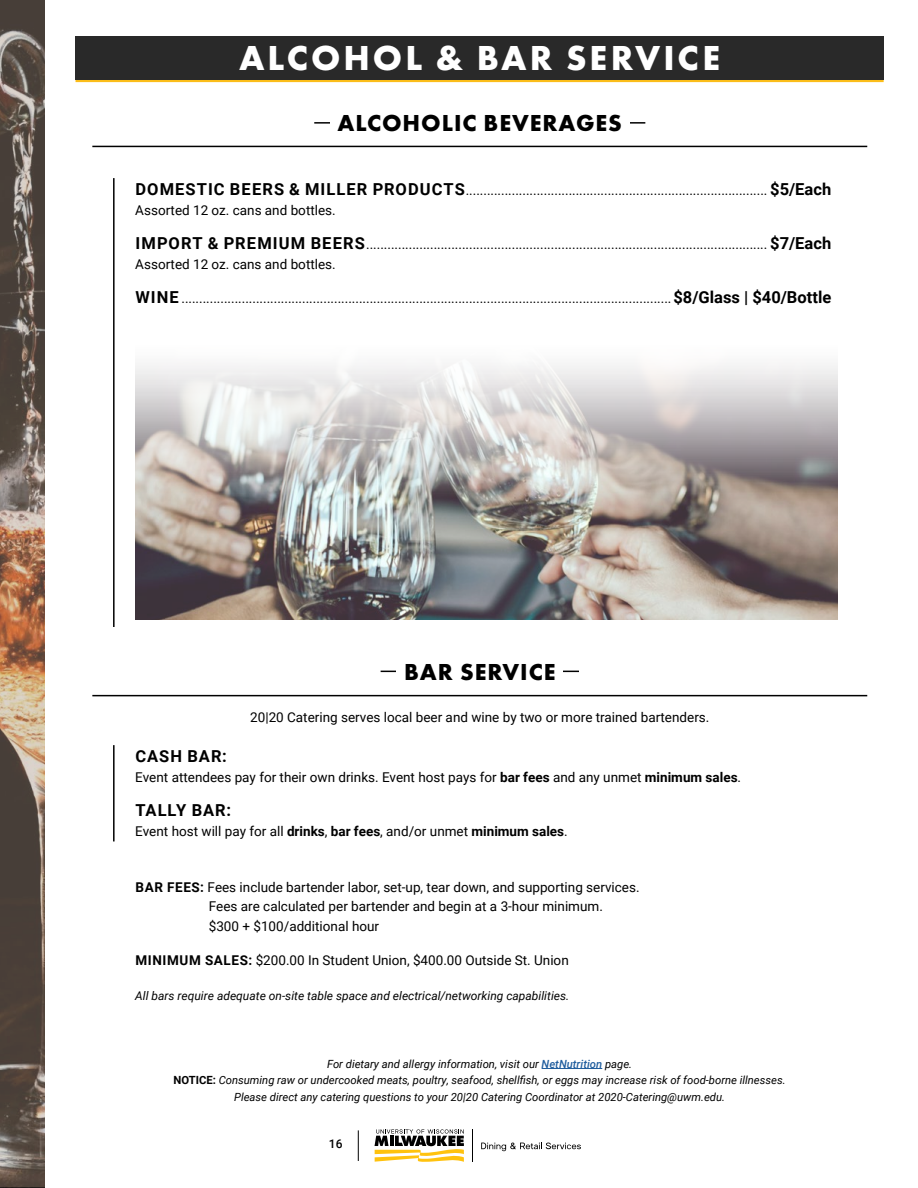
<style>
.page{position:relative;width:918px;height:1188px;background:#fff}
.page>*{position:absolute;margin:0;border:0;box-sizing:border-box;transform-origin:0 0}
.t1{font:700 36px "Futura PT";letter-spacing:.08em;color:#fff}
.t2{font:700 24px "Futura PT";letter-spacing:.04em;color:#000}
.t3{font:700 16.5px "Roboto";letter-spacing:.055em;color:#000}
.t4{font:13.5px/19.5px "Roboto";color:#000}
.t5{font:italic 12px "Roboto";color:#000}
.t6{font:500 12px "Roboto";color:#000}
.t7{font:italic 11.25px/16.5px "Roboto";color:#000;text-align:center}
.s1{font-weight:700;font-size:16.5px}
.s2{font-weight:700}
.s3{font-weight:500;color:#215e9e}
.s4{font-weight:700;font-style:normal}
</style>
<div class="page">
<hr style="left:358px;top:1130px;width:1px;height:31px;background:#000">
<svg style="left:481px;top:1143px;width:100px;height:8px"></svg>
<hr style="left:473px;top:1129px;width:1px;height:33px;background:#000">
<svg style="left:375px;top:1129px;width:89px;height:33px"></svg>
<hr style="left:76px;top:79px;width:808px;height:3px;background:#fbbd1a">
<div style="left:76px;top:36px;width:808px;height:43px;background:#292929"></div>
<hr style="left:542px;top:1068px;width:60px;height:1px;background:#215e9e">
<hr style="left:381px;top:671px;width:198px;height:1px;background:#000">
<hr style="left:314px;top:122px;width:331px;height:2px;background:#000">
<svg style="left:0;top:0;width:45px;height:1186px;background:#716053"></svg>
<div style="left:330px;top:112px;width:300px;height:21px;background:#fff"></div>
<hr style="left:92px;top:146px;width:775px;height:1px;background:#000">
<div style="left:396px;top:662px;width:167px;height:19px;background:#fff"></div>
<hr style="left:92px;top:695px;width:775px;height:1px;background:#000">
<hr style="left:113px;top:178px;width:2px;height:449px;background:#000">
<hr style="left:113px;top:745px;width:2px;height:96px;background:#000">
<img style="left:135px;top:365px;width:703px;height:255px">
<h1 class="t1" style="left:239px;top:35px;width:482px">ALCOHOL &amp; BAR SERVICE</h1>
<h2 class="t2" style="left:338px;top:107px;width:286px">ALCOHOLIC BEVERAGES</h2>
<p class="t4" style="left:135px;top:180px;width:698px"><span class="s1">DOMESTIC BEERS &amp; MILLER PRODUCTS</span>..................................................................................... <span class="s1">$5/Each<br></span>Assorted 12 oz. cans and bottles.</p>
<p class="t4" style="left:135px;top:234px;width:698px"><span class="s1">IMPORT &amp; PREMIUM BEERS</span>................................................................................................................. <span class="s1">$7/Each<br></span>Assorted 12 oz. cans and bottles.</p>
<p class="t4" style="left:136px;top:288px;width:697px"><span class="s1">WINE</span> ..........................................................................................................................................<span class="s1">$8/Glass | $40/Bottle</span></p>
<h2 class="t2" style="left:404px;top:656px;width:153px">BAR SERVICE</h2>
<p class="t4" style="left:250px;top:707px;width:461px">20|20 Catering serves local beer and wine by two or more trained bartenders.</p>
<p class="t3" style="left:136px;top:745px;width:93px">CASH BAR:</p>
<p class="t4" style="left:135px;top:767px;width:607px">Event attendees pay for their own drinks. Event host pays for <span class="s2">bar fees</span> and any unmet <span class="s2">minimum sales</span>.</p>
<p class="t3" style="left:136px;top:799px;width:97px">TALLY BAR:</p>
<p class="t4" style="left:135px;top:821px;width:434px">Event host will pay for all <span class="s2">drinks</span>, <span class="s2">bar fees</span>, and/or unmet <span class="s2">minimum sales</span>.</p>
<p class="t4" style="left:209px;top:877px;width:432px;text-indent:-73px"><span class="s2">BAR FEES:</span> Fees include bartender labor, set-up, tear down, and supporting services.<br>Fees are calculated per bartender and begin at a 3-hour minimum.<br>$300 + $100/additional hour</p>
<p class="t4" style="left:135px;top:950px;width:435px"><span class="s2">MINIMUM SALES:</span> $200.00 In Student Union, $400.00 Outside St. Union</p>
<p class="t5" style="left:135px;top:987px;width:436px">All bars require adequate on-site table space and electrical/networking capabilities.</p>
<p class="t7" style="left:174px;top:1055px;width:614px">For dietary and allergy information, visit our <span class="s3">NetNutrition</span> page.<br><span class="s4">NOTICE:</span> Consuming raw or undercooked meats, poultry, seafood, shellfish, or eggs may increase risk of food-borne illnesses.<br>Please direct any catering questions to your 20|20 Catering Coordinator at 2020-Catering@uwm.edu.</p>
<p class="t6" style="left:329px;top:1135px;width:15px">16</p>
</div>
